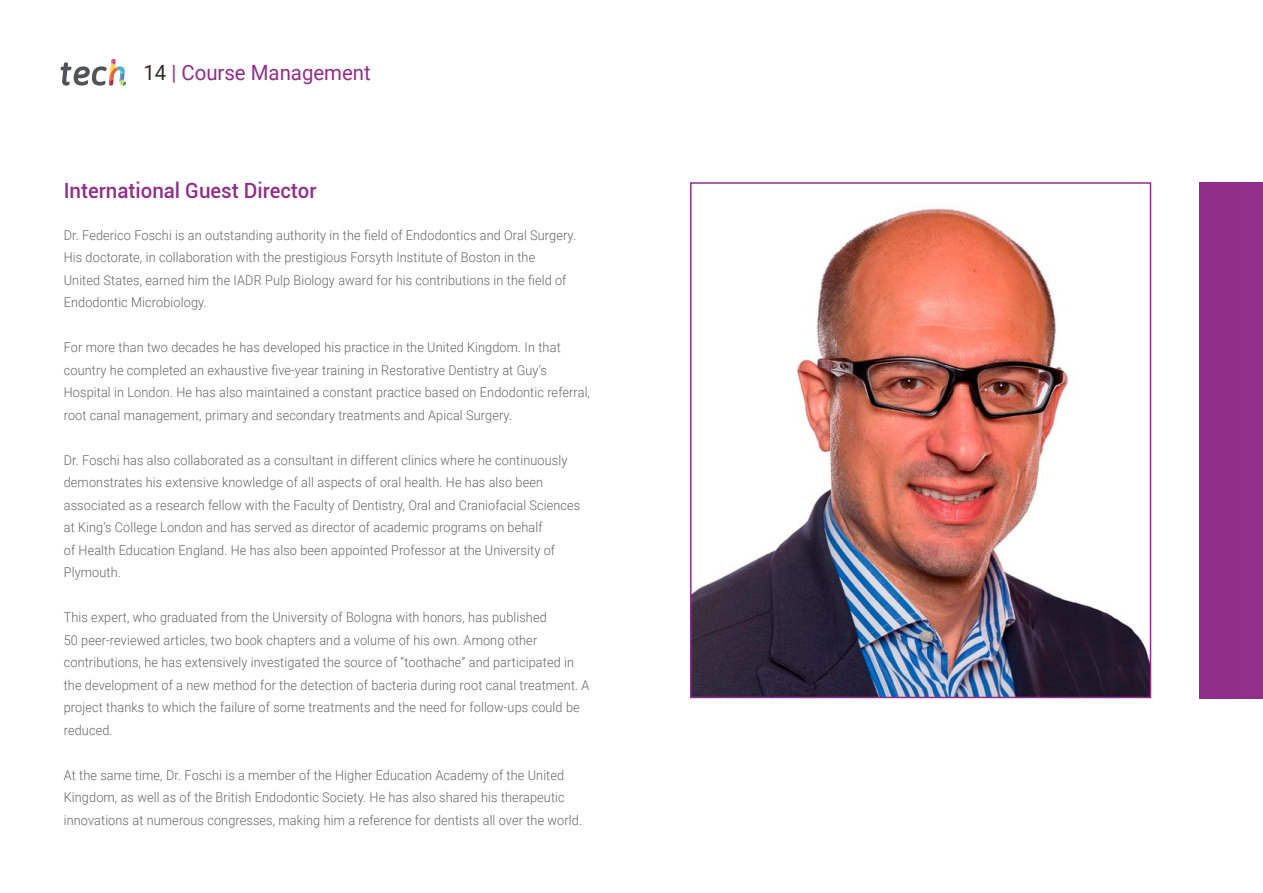
<style>
.page{position:relative;width:1263px;height:893px;background:#fff}
.page>*{position:absolute;margin:0;border:0;box-sizing:border-box;transform-origin:0 0}
.t1{font:500 21px "Roboto";color:#922d8b}
.t2{font:21px "Roboto";color:#922d8b}
.t3{font:300 13.5px/22.5px "Roboto";letter-spacing:.01em;color:#656565;scale:.94 1}
.s1{color:#312e20}
</style>
<div class="page">
<img style="left:693px;top:208px;width:455px;height:487px">
<div style="left:690px;top:182px;width:461px;height:516px;border:2px solid #922d8b"></div>
<div style="left:1199px;top:182px;width:64px;height:516px;background:#912e8a"></div>
<svg style="left:61px;top:59px;width:65px;height:27px"></svg>
<h1 class="t2" style="left:144px;top:57px;width:229px"><span class="s1">14</span> | Course Management</h1>
<h1 class="t1" style="left:64px;top:176px;width:254px">International Guest Director</h1>
<p class="t3" style="left:64px;top:223px;width:546px">Dr. Federico Foschi is an outstanding authority in the field of Endodontics and Oral Surgery.<br>His doctorate, in collaboration with the prestigious Forsyth Institute of Boston in the<br>United States, earned him the IADR Pulp Biology award for his contributions in the field of Endodontic Microbiology.</p>
<p class="t3" style="left:64px;top:336px;width:561px">For more than two decades he has developed his practice in the United Kingdom. In that country he completed an exhaustive five-year training in Restorative Dentistry at Guy’s Hospital in London. He has also maintained a constant practice based on Endodontic referral, root canal management, primary and secondary treatments and Apical Surgery.</p>
<p class="t3" style="left:64px;top:448px;width:551px">Dr. Foschi has also collaborated as a consultant in different clinics where he continuously demonstrates his extensive knowledge of all aspects of oral health. He has also been associated as a research fellow with the Faculty of Dentistry, Oral and Craniofacial Sciences at King’s College London and has served as director of academic programs on behalf<br>of Health Education England. He has also been appointed Professor at the University of Plymouth.</p>
<p class="t3" style="left:64px;top:606px;width:561px">This expert, who graduated from the University of Bologna with honors, has published<br>50 peer-reviewed articles, two book chapters and a volume of his own. Among other contributions, he has extensively investigated the source of “toothache” and participated in the development of a new method for the detection of bacteria during root canal treatment. A project thanks to which the failure of some treatments and the need for follow-ups could be reduced.</p>
<p class="t3" style="left:64px;top:763px;width:553px">At the same time, Dr. Foschi is a member of the Higher Education Academy of the United<br>Kingdom, as well as of the British Endodontic Society. He has also shared his therapeutic innovations at numerous congresses, making him a reference for dentists all over the world.</p>
</div>
